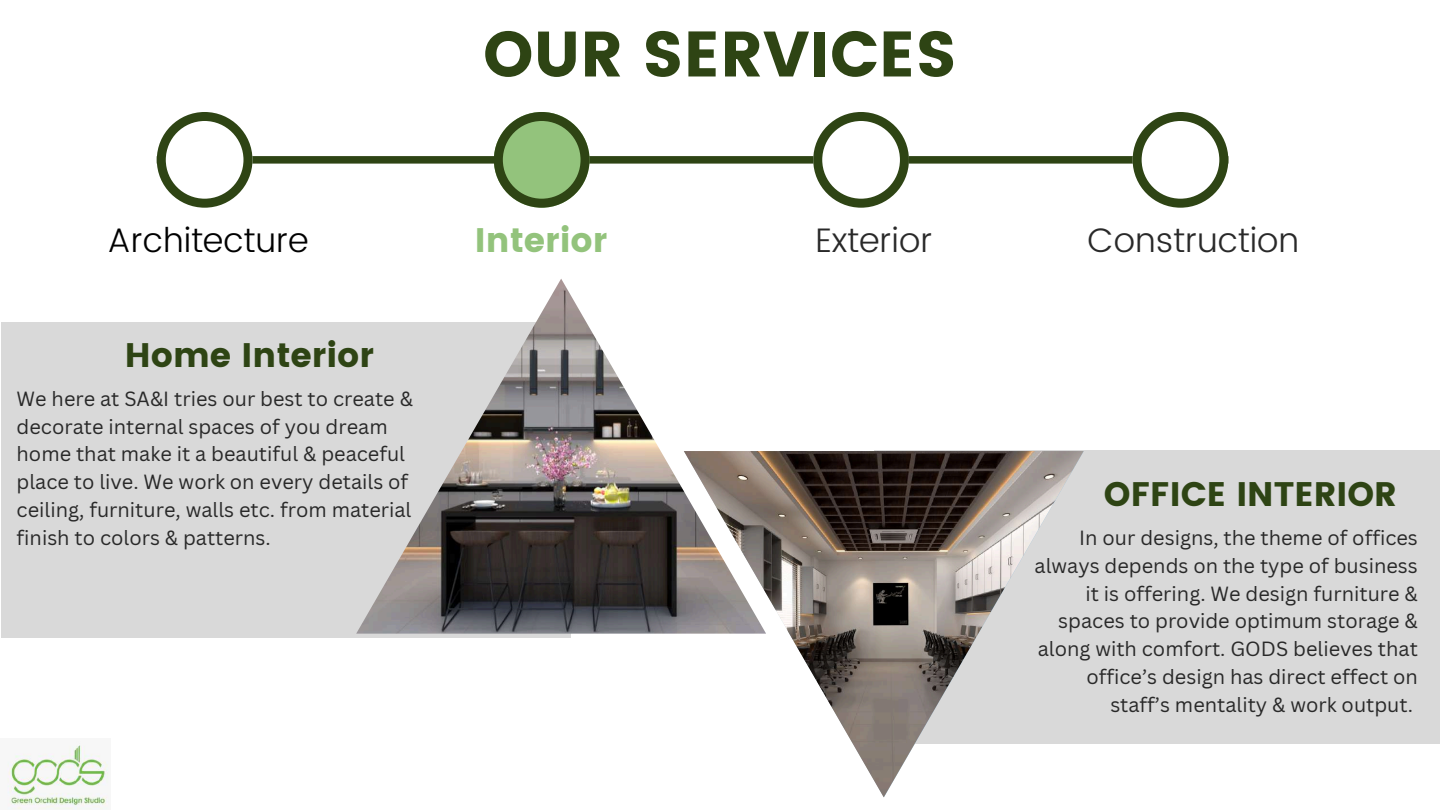
<style>
.page{position:relative;width:1440px;height:810px;background:#fff}
.page>*{position:absolute;margin:0;border:0;box-sizing:border-box;transform-origin:0 0}
.t1{font:64px "Poppins";color:#2e4414}
.t2{font:34px "Poppins";color:#2e4414}
.t3{font:300 34px "Poppins";color:#292929}
.t4{font:300 34px "Poppins";color:#000}
.t5{font:34px "Poppins";color:#93c37c}
.t6{font:20px/27.8px "Canva Sans";color:#292929;text-align:right}
</style>
<div class="page">
<div style="left:157px;top:156px;width:1071px;height:8px;background:#2e4414"></div>
<svg style="left:157px;top:112px;width:95px;height:96px"></svg>
<svg style="left:494px;top:112px;width:96px;height:96px"></svg>
<svg style="left:813px;top:112px;width:96px;height:96px"></svg>
<svg style="left:1133px;top:112px;width:95px;height:96px"></svg>
<div style="left:1px;top:322px;width:569px;height:315px;background:#d9d9d9"></div>
<img style="left:356px;top:279px;width:328px;height:355px">
<div style="left:874px;top:450px;width:566px;height:294px;background:#d9d9d9"></div>
<img style="left:684px;top:451px;width:400px;height:346px">
<img style="left:7px;top:743px;width:101px;height:67px">
<h1 class="t1" style="left:483px;top:17px;width:475px">OUR SERVICES</h1>
<h2 class="t4" style="left:108px;top:220px;width:203px">Architecture</h2>
<h2 class="t5" style="left:475px;top:220px;width:134px">Interior</h2>
<h2 class="t3" style="left:815px;top:220px;width:119px">Exterior</h2>
<h2 class="t3" style="left:1087px;top:220px;width:213px">Construction</h2>
<h2 class="t2" style="left:125px;top:336px;width:250px">Home Interior</h2>
<p class="t6" style="left:17px;top:384px;width:398px;text-align:left">We here at SA&amp;I tries our best to create &amp; decorate internal spaces of you dream home that make it a beautiful &amp; peaceful place to live. We work on every details of ceiling, furniture, walls etc. from material finish to colors &amp; patterns.</p>
<h2 class="t2" style="left:1104px;top:474px;width:295px">OFFICE INTERIOR</h2>
<p class="t6" style="left:1035px;top:523px;width:385px">In our designs, the theme of offices always depends on the type of business it is offering. We design furniture &amp; spaces to provide optimum storage &amp; along with comfort. GODS believes that office’s design has direct effect on staff’s mentality &amp; work output.</p>
</div>
